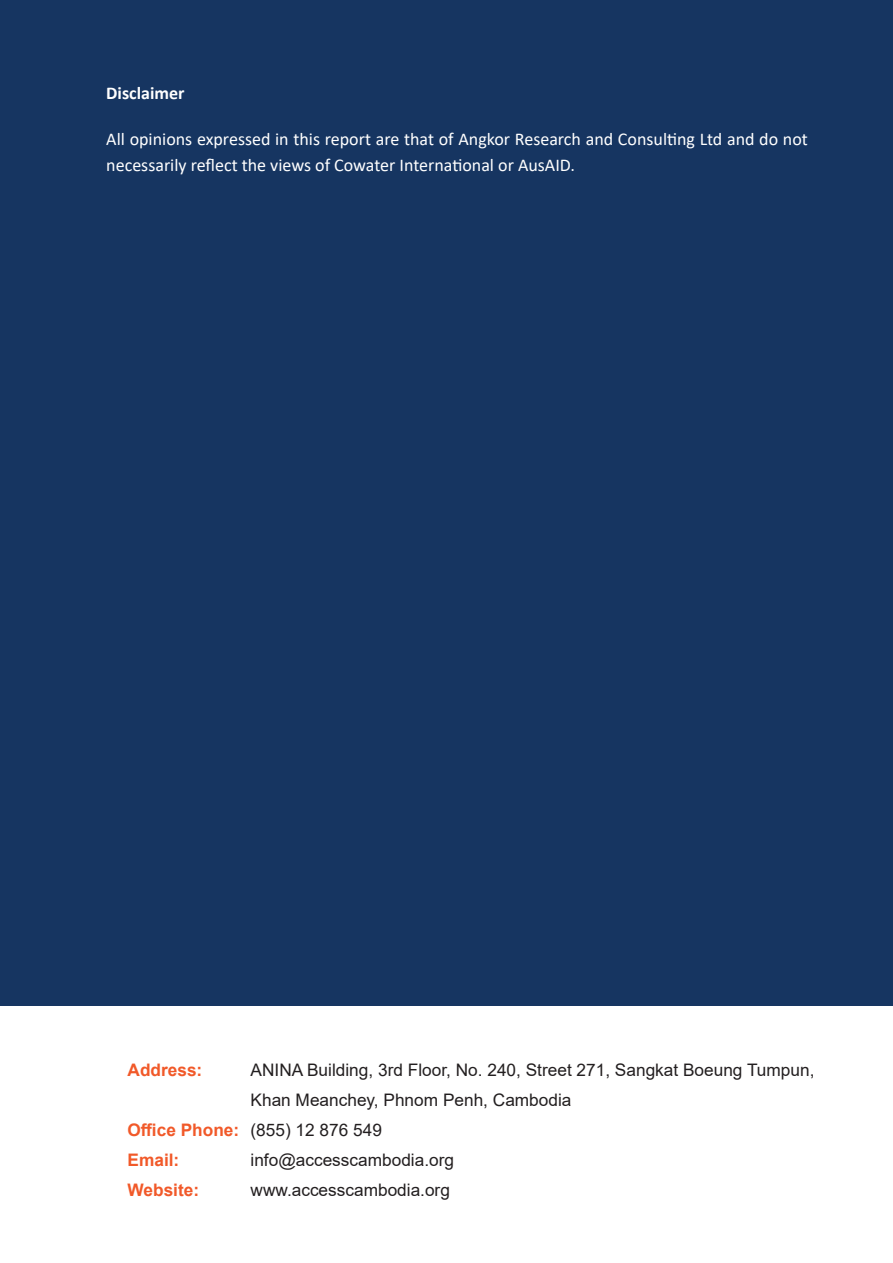
<style>
.page{position:relative;width:893px;height:1263px;background:#fff}
.page>*{position:absolute;margin:0;border:0;box-sizing:border-box;transform-origin:0 0}
.t1{font:18px/25.5px "Calibri";color:#fff}
.t2{font:700 18px "Calibri";color:#fff}
.t3{font:17.25px "Arial";color:#231f20}
.t4{font:700 17.25px "Arial";color:#f15929}
.s1{font-weight:700;color:#f15929}
</style>
<div class="page">
<div style="left:0;top:0;width:893px;height:1006px;background:#163561"></div>
<p class="t2" style="left:106px;top:80px;width:80px">Disclaimer</p>
<p class="t1" style="left:106px;top:126px;width:703px">All opinions expressed in this report are that of Angkor Research and Consulting Ltd and do not necessarily reflect the views of Cowater International or AusAID.</p>
<p class="t4" style="left:128px;top:1058px;width:76px">Address:</p>
<p class="t3" style="left:251px;top:1058px;width:565px">ANINA Building, 3rd Floor, No. 240, Street 271, Sangkat Boeung Tumpun,</p>
<p class="t3" style="left:251px;top:1088px;width:322px">Khan Meanchey, Phnom Penh, Cambodia</p>
<p class="t3" style="left:128px;top:1118px;width:256px"><span class="s1">Office Phone:</span> (855) 12 876 549</p>
<p class="t4" style="left:128px;top:1148px;width:53px">Email:</p>
<p class="t3" style="left:251px;top:1148px;width:205px">info@accesscambodia.org</p>
<p class="t4" style="left:128px;top:1178px;width:73px">Website:</p>
<p class="t3" style="left:251px;top:1178px;width:201px">www.accesscambodia.org</p>
</div>
